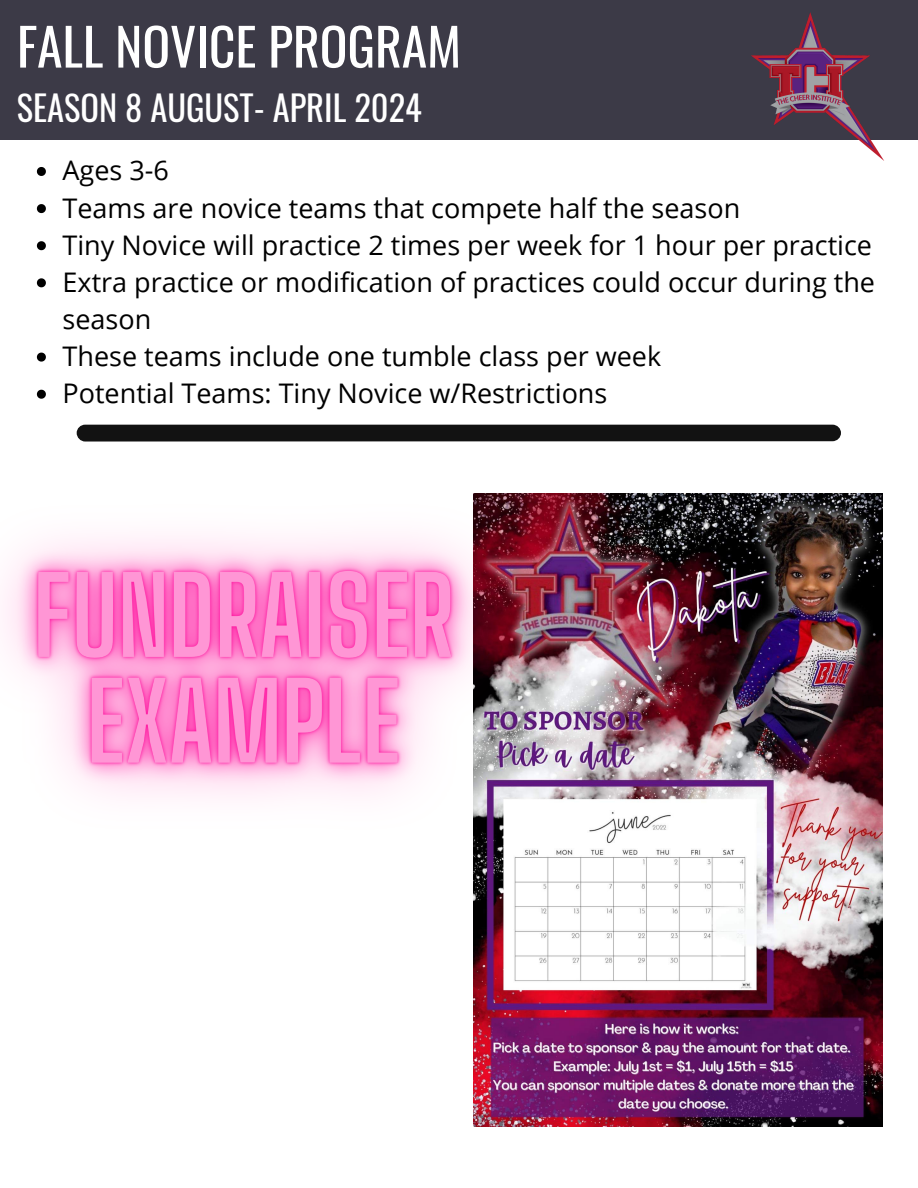
<style>
.page{position:relative;width:918px;height:1188px;background:#fff}
.page>*{position:absolute;margin:0;border:0;box-sizing:border-box;transform-origin:0 0}
.t1{font:51.45px "Oswald";color:#fff}
.t2{font:34.5px "Oswald";color:#fff}
.t3{font:27px/37.2px "Open Sans";color:#000}
</style>
<div class="page">
<div style="left:0;top:0;width:918px;height:140px;background:#3c3a47"></div>
<div style="left:77px;top:425px;width:764px;height:17px;background:#121212;border-radius:8px"></div>
<img style="left:751px;top:12px;width:133px;height:149px">
<img style="left:474px;top:494px;width:408px;height:632px">
<svg style="left:37px;top:167px;width:9px;height:9px"></svg>
<svg style="left:37px;top:204px;width:9px;height:9px"></svg>
<svg style="left:37px;top:241px;width:9px;height:9px"></svg>
<svg style="left:37px;top:278px;width:9px;height:9px"></svg>
<svg style="left:37px;top:353px;width:9px;height:9px"></svg>
<svg style="left:37px;top:390px;width:9px;height:9px"></svg>
<img style="left:3px;top:433px;width:572px;height:474px">
<h1 class="t1" style="left:17px;top:6px;width:446px">FALL NOVICE PROGRAM</h1>
<p class="t2" style="left:17px;top:81px;width:406px">SEASON 8 AUGUST- APRIL 2024</p>
<p class="t3" style="left:63px;top:151px;width:814px">Ages 3-6<br>Teams are novice teams that compete half the season<br>Tiny Novice will practice 2 times per week for 1 hour per practice Extra practice or modification of practices could occur during the season<br>These teams include one tumble class per week<br>Potential Teams: Tiny Novice w/Restrictions</p>
</div>
